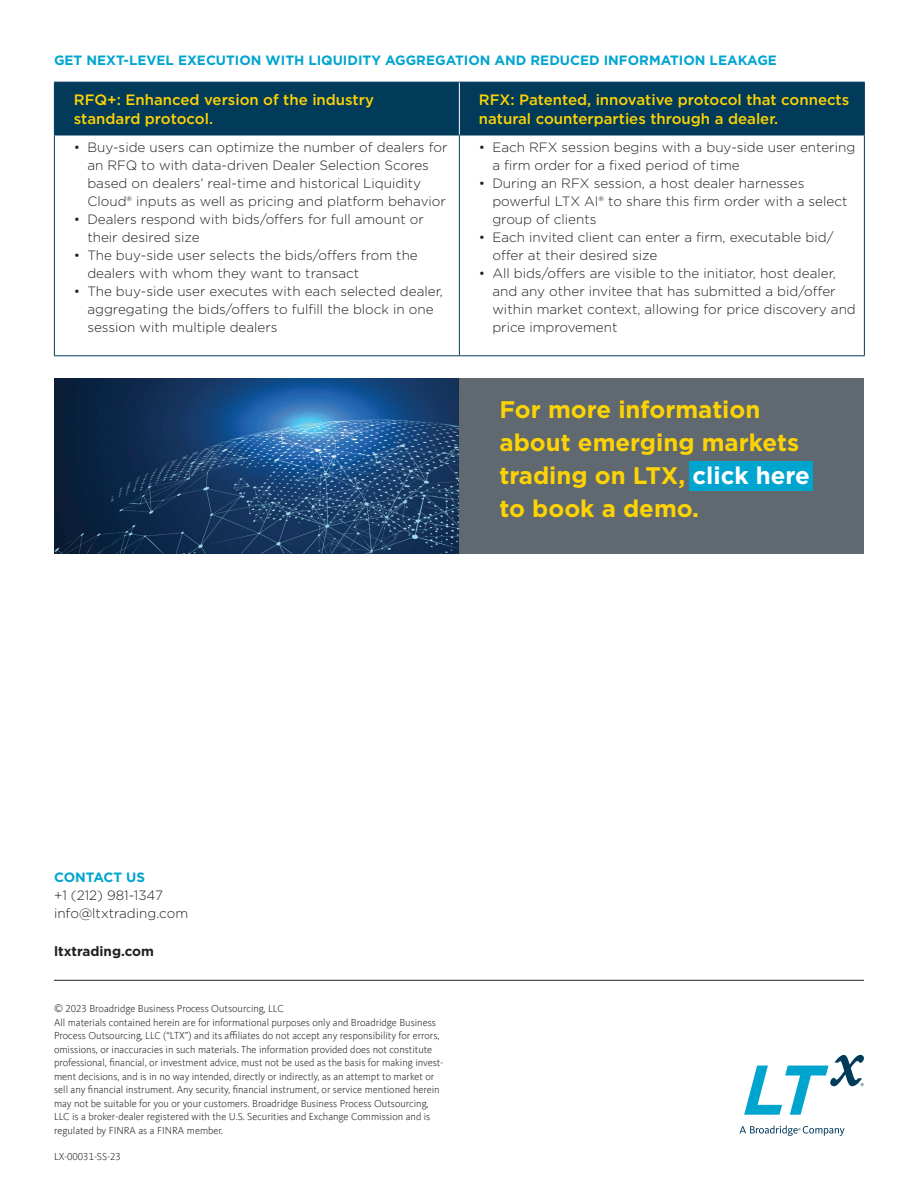
<style>
.page{position:relative;width:918px;height:1188px;background:#fff}
.page>*{position:absolute;margin:0;border:0;box-sizing:border-box;transform-origin:0 0}
.Sidebar_head{font:700 24px/33px "Gotham";color:#fed304}
.Sidebar_body{font:500 15px/19.5px "Gotham";color:#fed304}
.Body{font:300 13.5px/18px "Gotham";color:#231f20}
.Head{font:700 13.5px "Gotham";color:#00a5cf}
.Body-2{font:700 13.5px "Gotham";color:#231f20}
.t1{font:300 10.5px/13.5px "Kievit Offc";color:#231f20}
.s1{color:#fff}
</style>
<div class="page">
<hr style="left:54px;top:980px;width:810px;height:1px;background:#231f20">
<svg style="left:740px;top:1126px;width:105px;height:10px"></svg>
<svg style="left:744px;top:1055px;width:120px;height:60px"></svg>
<div style="left:459px;top:378px;width:405px;height:176px;background:#5f696f"></div>
<div style="left:689px;top:461px;width:124px;height:29px;background:#00a5cf"></div>
<img style="left:54px;top:378px;width:405px;height:176px">
<div style="left:55px;top:83px;width:809px;height:52px;background:#023b5a"></div>
<hr style="left:54px;top:82px;width:405px;height:1px;background:#023b5a">
<hr style="left:54px;top:82px;width:1px;height:53px;background:#023b5a">
<hr style="left:459px;top:82px;width:406px;height:1px;background:#023b5a">
<hr style="left:864px;top:82px;width:1px;height:53px;background:#023b5a">
<hr style="left:54px;top:135px;width:405px;height:1px;background:#023b5a">
<hr style="left:54px;top:135px;width:1px;height:220px;background:#023b5a">
<hr style="left:459px;top:135px;width:406px;height:1px;background:#023b5a">
<hr style="left:459px;top:135px;width:1px;height:220px;background:#023b5a">
<hr style="left:864px;top:135px;width:1px;height:220px;background:#023b5a">
<hr style="left:54px;top:355px;width:405px;height:1px;background:#023b5a">
<hr style="left:459px;top:355px;width:406px;height:1px;background:#023b5a">
<hr style="left:459px;top:82px;width:1px;height:53px;background:#fff">
<p class="Head" style="left:54px;top:51px;width:724px">GET NEXT-LEVEL EXECUTION WITH LIQUIDITY AGGREGATION AND REDUCED INFORMATION LEAKAGE</p>
<p class="Sidebar_body" style="left:74px;top:90px;width:302px">RFQ+: Enhanced version of the industry standard protocol.</p>
<p class="Sidebar_body" style="left:479px;top:90px;width:372px">RFX: Patented, innovative protocol that connects natural counterparties through a dealer.</p>
<p class="Body" style="left:87px;top:138px;width:362px;text-indent:-14px">• Buy-side users can optimize the number of dealers for an RFQ to with data-driven Dealer Selection Scores based on dealers’ real-time and historical Liquidity Cloud® inputs as well as pricing and platform behavior</p>
<p class="Body" style="left:87px;top:210px;width:338px;text-indent:-14px">• Dealers respond with bids/offers for full amount or their desired size</p>
<p class="Body" style="left:87px;top:246px;width:332px;text-indent:-14px">• The buy-side user selects the bids/offers from the dealers with whom they want to transact</p>
<p class="Body" style="left:87px;top:282px;width:357px;text-indent:-14px">• The buy-side user executes with each selected dealer, aggregating the bids/offers to fulfill the block in one session with multiple dealers</p>
<p class="Body" style="left:492px;top:138px;width:364px;text-indent:-14px">• Each RFX session begins with a buy-side user entering a firm order for a fixed period of time</p>
<p class="Body" style="left:492px;top:174px;width:357px;text-indent:-14px">• During an RFX session, a host dealer harnesses powerful LTX AI® to share this firm order with a select group of clients</p>
<p class="Body" style="left:492px;top:228px;width:343px;text-indent:-14px">• Each invited client can enter a firm, executable bid/ offer at their desired size</p>
<p class="Body" style="left:492px;top:264px;width:365px;text-indent:-14px">• All bids/offers are visible to the initiator, host dealer, and any other invitee that has submitted a bid/offer within market context, allowing for price discovery and price improvement</p>
<p class="Sidebar_head" style="left:500px;top:393px;width:312px">For more information about emerging markets trading on LTX, <span class="s1">click here </span>to book a demo.</p>
<p class="Head" style="left:54px;top:868px;width:93px">CONTACT US</p>
<p class="Body" style="left:54px;top:886px;width:136px">+1 (212) 981-1347 info@ltxtrading.com</p>
<p class="Body-2" style="left:54px;top:942px;width:102px">ltxtrading.com</p>
<p class="t1" style="left:54px;top:1002px;width:391px">© 2023 Broadridge Business Process Outsourcing, LLC<br>All materials contained herein are for informational purposes only and Broadridge Business Process Outsourcing, LLC (“LTX”) and its affiliates do not accept any responsibility for errors, omissions, or inaccuracies in such materials. The information provided does not constitute professional, financial, or investment advice, must not be used as the basis for making invest&shy;ment decisions, and is in no way intended, directly or indirectly, as an attempt to market or sell any financial instrument. Any security, financial instrument, or service mentioned herein may not be suitable for you or your customers. Broadridge Business Process Outsourcing, LLC is a broker-dealer registered with the U.S. Securities and Exchange Commission and is regulated by FINRA as a FINRA member.</p>
<p class="t1" style="left:54px;top:1150px;width:68px">LX-00031-SS-23</p>
</div>
